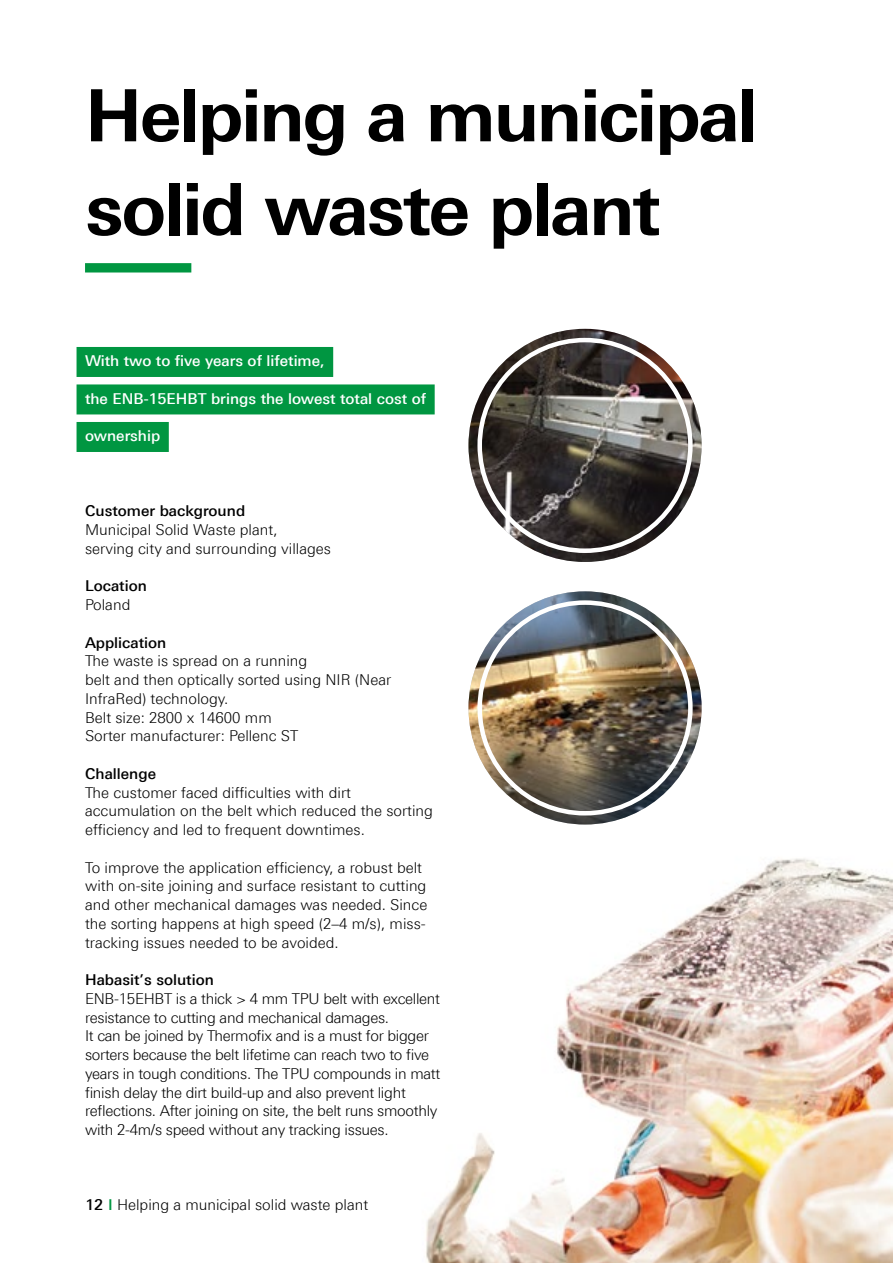
<style>
.page{position:relative;width:893px;height:1263px;background:#fff}
.page>*{position:absolute;margin:0;border:0;box-sizing:border-box;transform-origin:0 0}
.t1{font:700 72px/93.8px "Linotype Univers 630";letter-spacing:-.03em;color:#000}
.t2{font:300 15px/18.8px "Linotype Univers 330";color:#000}
.t3{font:300 15px/18.8px "Linotype Univers 330";letter-spacing:-.02em;color:#000}
.t4{font:500 15px "Linotype Univers 530";color:#fff}
.t5{font:500 15px "Linotype Univers 530";color:#000}
.s1{font-family:"Linotype Univers 530";font-weight:500}
.s2{font-family:"Linotype Univers 530";font-weight:500;color:#009641}
</style>
<div class="page">
<img style="left:304px;top:414px;width:589px;height:849px">
<img style="left:848px;top:414px;width:45px;height:71px">
<img style="left:468px;top:329px;width:234px;height:233px;border-radius:117px">
<img style="left:468px;top:591px;width:234px;height:233px;border-radius:117px">
<div style="left:77px;top:347px;width:256px;height:30px;background:#009641"></div>
<div style="left:77px;top:384px;width:358px;height:30px;background:#009641"></div>
<div style="left:77px;top:422px;width:92px;height:30px;background:#009641"></div>
<div style="left:85px;top:263px;width:106px;height:9px;background:#009641"></div>
<h1 class="t1" style="left:85px;top:68px;width:674px">Helping a municipal solid waste plant</h1>
<p class="t4" style="left:85px;top:352px;width:241px">With two to five years of lifetime,</p>
<p class="t4" style="left:85px;top:390px;width:343px">the ENB-15EHBT brings the lowest total cost of</p>
<p class="t4" style="left:85px;top:427px;width:77px">ownership</p>
<p class="t5" style="left:85px;top:502px;width:162px">Customer background</p>
<p class="t2" style="left:85px;top:520px;width:248px">Municipal Solid Waste plant,<br>serving city and surrounding villages</p>
<p class="t5" style="left:85px;top:577px;width:63px">Location</p>
<p class="t2" style="left:85px;top:595px;width:47px">Poland</p>
<p class="t5" style="left:85px;top:633px;width:83px">Application</p>
<p class="t2" style="left:85px;top:651px;width:308px">The waste is spread on a running<br>belt and then optically sorted using NIR (Near<br>InfraRed) technology.<br>Belt size: 2800 x 14600 mm<br>Sorter manufacturer: Pellenc ST</p>
<p class="t5" style="left:85px;top:765px;width:73px">Challenge</p>
<p class="t2" style="left:85px;top:783px;width:349px">The customer faced difficulties with dirt accumulation on the belt which reduced the sorting efficiency and led to frequent downtimes.</p>
<p class="t2" style="left:85px;top:858px;width:344px">To improve the application efficiency, a robust belt with on-site joining and surface resistant to cutting and other mechanical damages was needed. Since the sorting happens at high speed (2–4 m/s), miss&shy;tracking issues needed to be avoided.</p>
<p class="t5" style="left:85px;top:971px;width:130px">Habasit’s solution</p>
<p class="t3" style="left:85px;top:989px;width:357px">ENB-15EHBT is a thick &gt; 4 mm TPU belt with excellent resistance to cutting and mechanical damages.<br>It can be joined by Thermofix and is a must for bigger sorters because the belt lifetime can reach two to five years in tough conditions. The TPU compounds in matt finish delay the dirt build-up and also prevent light reflections. After joining on site, the belt runs smoothly with 2-4m/s speed without any tracking issues.</p>
<p class="t2" style="left:85px;top:1195px;width:285px"><span class="s1">12</span> <span class="s2">I</span> Helping a municipal solid waste plant</p>
</div>
